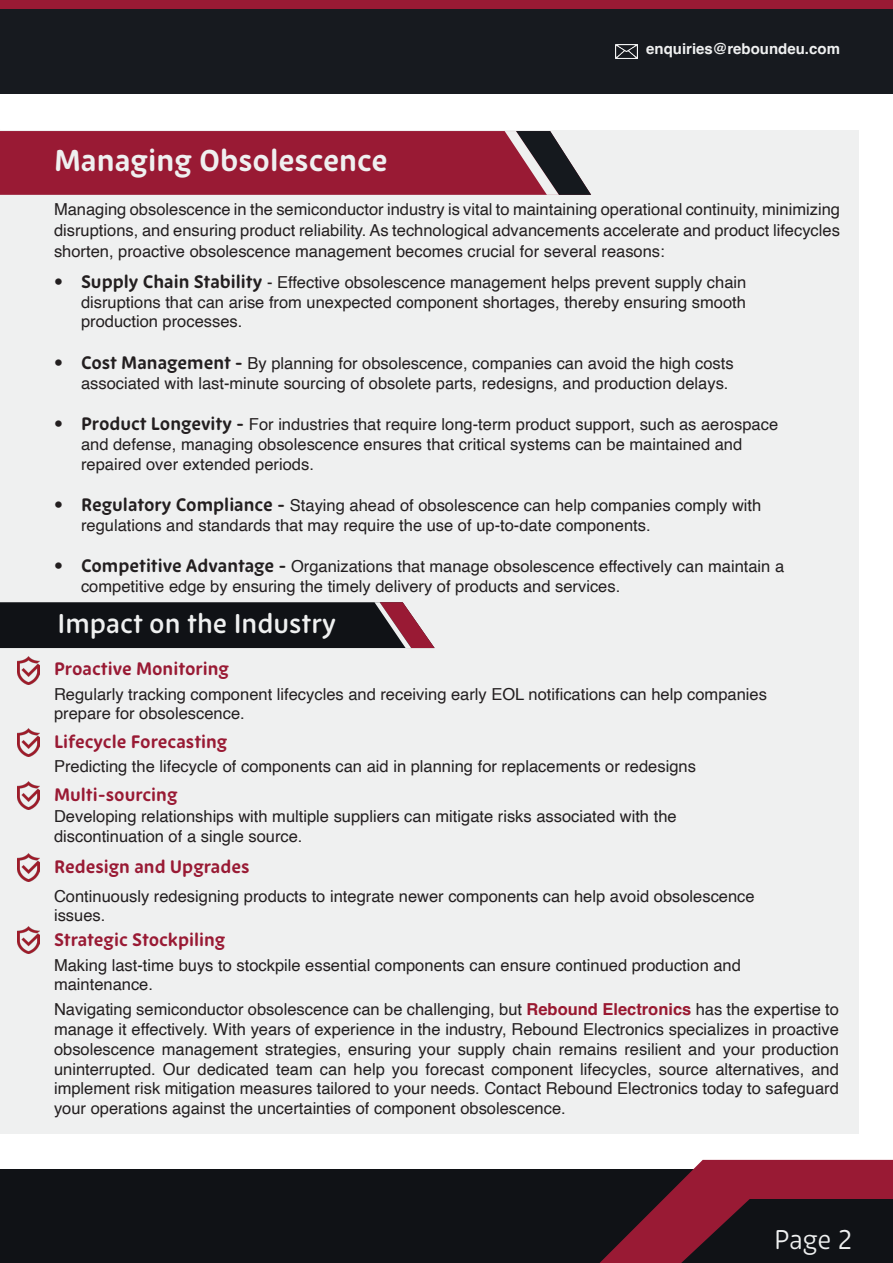
<style>
.page{position:relative;width:893px;height:1263px;background:#fff}
.page>*{position:absolute;margin:0;border:0;box-sizing:border-box;transform-origin:0 0}
.t1{font:700 30px "New Zen";color:#eff0f0}
.t2{font:600 27px "New Zen";color:#eff0f0}
.t3{font:27px "New Zen";color:#eff0f0}
.sub_Heading_red{font:700 18px "New Zen";color:#991a34}
.Body_text{font:16.5px/19.8px "Helvetica";color:#231f20}
.Body_text-2{font:700 15px "Helvetica";color:#eff0f0}
.s1{font-family:"New Zen";font-weight:700;font-size:18px}
.s2{font-weight:700;color:#991931}
</style>
<div class="page">
<div style="left:0;top:0;width:893px;height:94px;background:#171a1f"></div>
<div style="left:0;top:1169px;width:893px;height:94px;background:#101216"></div>
<div style="left:0;top:130px;width:859px;height:1003px;background:#eff0f0"></div>
<svg style="left:600px;top:1160px;width:293px;height:103px"></svg>
<svg style="left:0;top:602px;width:435px;height:46px;background:#221d22"></svg>
<svg style="left:0;top:131px;width:591px;height:64px;background:#96253d"></svg>
<div style="left:0;top:0;width:893px;height:8px;background:#991a34"></div>
<img style="left:616px;top:44px;width:21px;height:15px">
<img style="left:18px;top:657px;width:22px;height:27px">
<img style="left:18px;top:728px;width:22px;height:28px">
<img style="left:18px;top:781px;width:22px;height:28px">
<img style="left:18px;top:854px;width:22px;height:28px">
<img style="left:18px;top:926px;width:22px;height:28px">
<p class="t1" style="left:54px;top:142px;width:335px">Managing Obsolescence</p>
<p class="Body_text-2" style="left:646px;top:39px;width:195px">enquiries@reboundeu.com</p>
<p class="Body_text" style="left:54px;top:199px;width:787px;line-height:21px;text-align:justify">Managing obsolescence in the semiconductor industry is vital to maintaining operational continuity, minimizing disruptions, and ensuring product reliability. As technological advancements accelerate and product lifecycles shorten, proactive obsolescence management becomes crucial for several reasons:</p>
<p class="Body_text" style="left:81px;top:273px;width:667px;text-align:justify;text-indent:-27px"><span class="s1">• Supply Chain Stability</span> - Effective obsolescence management helps prevent supply chain disruptions that can arise from unexpected component shortages, thereby ensuring smooth production processes.</p>
<p class="Body_text" style="left:81px;top:354px;width:654px;text-indent:-27px"><span class="s1">• Cost Management -</span> By planning for obsolescence, companies can avoid the high costs associated with last-minute sourcing of obsolete parts, redesigns, and production delays.</p>
<p class="Body_text" style="left:81px;top:415px;width:699px;text-indent:-27px"><span class="s1">• Product Longevity -</span> For industries that require long-term product support, such as aerospace and defense, managing obsolescence ensures that critical systems can be maintained and repaired over extended periods.</p>
<p class="Body_text" style="left:81px;top:496px;width:682px;text-indent:-27px"><span class="s1">• Regulatory Compliance -</span> Staying ahead of obsolescence can help companies comply with regulations and standards that may require the use of up-to-date components.</p>
<p class="Body_text" style="left:81px;top:557px;width:705px;text-indent:-27px"><span class="s1">• Competitive Advantage -</span> Organizations that manage obsolescence effectively can maintain a competitive edge by ensuring the timely delivery of products and services.</p>
<p class="t2" style="left:58px;top:607px;width:280px">Impact on the Industry</p>
<p class="sub_Heading_red" style="left:54px;top:658px;width:177px">Proactive Monitoring</p>
<p class="Body_text" style="left:54px;top:684px;width:714px">Regularly tracking component lifecycles and receiving early EOL notifications can help companies prepare for obsolescence.</p>
<p class="Body_text" style="left:54px;top:756px;width:643px">Predicting the lifecycle of components can aid in planning for replacements or redesigns</p>
<p class="Body_text" style="left:54px;top:807px;width:624px">Developing relationships with multiple suppliers can mitigate risks associated with the discontinuation of a single source.</p>
<p class="sub_Heading_red" style="left:54px;top:730px;width:175px">Lifecycle Forecasting</p>
<p class="sub_Heading_red" style="left:54px;top:784px;width:125px">Multi-sourcing</p>
<p class="sub_Heading_red" style="left:54px;top:856px;width:197px">Redesign and Upgrades</p>
<p class="Body_text" style="left:54px;top:886px;width:702px">Continuously redesigning products to integrate newer components can help avoid obsolescence issues.</p>
<p class="Body_text" style="left:54px;top:955px;width:688px">Making last-time buys to stockpile essential components can ensure continued production and maintenance.</p>
<p class="Body_text" style="left:54px;top:1000px;width:786px;text-align:justify">Navigating semiconductor obsolescence can be challenging, but <span class="s2">Rebound Electronics</span> has the expertise to manage it effectively. With years of experience in the industry, Rebound Electronics specializes in proactive obsolescence management strategies, ensuring your supply chain remains resilient and your production uninterrupted. Our dedicated team can help you forecast component lifecycles, source alternatives, and implement risk mitigation measures tailored to your needs. Contact Rebound Electronics today to safeguard your operations against the uncertainties of component obsolescence.</p>
<p class="sub_Heading_red" style="left:54px;top:928px;width:173px">Strategic Stockpiling</p>
<p class="t3" style="left:774px;top:1224px;width:79px">Page 2</p>
</div>
